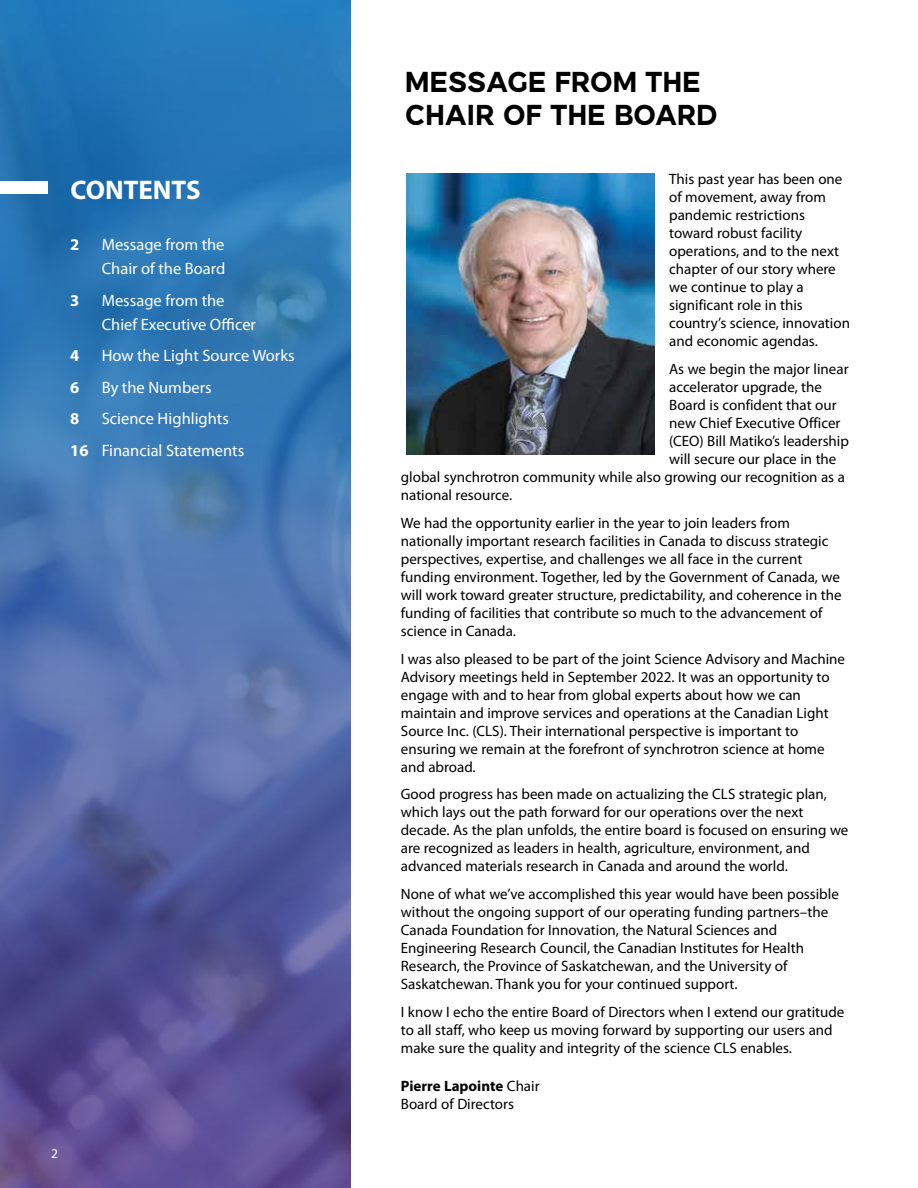
<style>
.page{position:relative;width:918px;height:1188px;background:#fff}
.page>*{position:absolute;margin:0;border:0;box-sizing:border-box;transform-origin:0 0}
.t1{font:700 34.95px/32.1px "Romagna";color:#000;scale:.96 1}
.t2{font:700 27px "Myriad Pro";color:#fff}
.t3{font:16.5px/24px "Myriad Pro";color:#fff}
.t4{font:700 16.5px "Myriad Pro";color:#fff}
.t5{font:15px/18px "Myriad Pro";color:#000}
.t6{font:13.5px "Myriad Pro";color:#fff}
.s1{font-weight:700}
</style>
<div class="page">
<img style="left:407px;top:173px;width:247px;height:281px">
<img style="left:0;top:0;width:351px;height:1188px">
<div style="left:0;top:181px;width:47px;height:13px;background:#fff"></div>
<h2 class="t2" style="left:70px;top:172px;width:132px">CONTENTS</h2>
<p class="t4" style="left:70px;top:234px;width:11px">2</p>
<p class="t3" style="left:102px;top:232px;width:125px">Message from the<br>Chair of the Board</p>
<p class="t4" style="left:70px;top:289px;width:11px">3</p>
<p class="t3" style="left:102px;top:288px;width:156px">Message from the<br>Chief Executive Officer</p>
<p class="t4" style="left:70px;top:345px;width:11px">4</p>
<p class="t3" style="left:102px;top:343px;width:194px">How the Light Source Works</p>
<p class="t4" style="left:70px;top:377px;width:11px">6</p>
<p class="t3" style="left:102px;top:375px;width:111px">By the Numbers</p>
<p class="t4" style="left:70px;top:408px;width:11px">8</p>
<p class="t3" style="left:70px;top:403px;width:176px;line-height:31.5px;text-indent:31px">Science Highlights<br><span class="s1">16</span> Financial Statements</p>
<p class="t6" style="left:51px;top:1145px;width:8px">2</p>
<h1 class="t1" style="left:405px;top:66px;width:327px">MESSAGE FROM THE<br>CHAIR OF THE BOARD</h1>
<p class="t5" style="left:669px;top:170px;width:182px">This past year has been one of movement, away from pandemic restrictions toward robust facility operations, and to the next chapter of our story where we continue to play a significant role in this country’s science, innovation and economic agendas.</p>
<p class="t5" style="left:669px;top:360px;width:181px">As we begin the major linear</p>
<p class="t5" style="left:669px;top:378px;width:154px">accelerator upgrade, the</p>
<p class="t5" style="left:669px;top:396px;width:169px">Board is confident that our</p>
<p class="t5" style="left:669px;top:414px;width:173px">new Chief Executive Officer</p>
<p class="t5" style="left:669px;top:432px;width:181px">(CEO) Bill Matiko’s leadership</p>
<p class="t5" style="left:669px;top:450px;width:169px">will secure our place in the</p>
<p class="t5" style="left:401px;top:468px;width:446px">global synchrotron community while also growing our recognition as a</p>
<p class="t5" style="left:401px;top:486px;width:113px">national resource.</p>
<p class="t5" style="left:401px;top:514px;width:442px">We had the opportunity earlier in the year to join leaders from nationally important research facilities in Canada to discuss strategic perspectives, expertise, and challenges we all face in the current funding environment. Together, led by the Government of Canada, we will work toward greater structure, predictability, and coherence in the funding of facilities that contribute so much to the advancement of science in Canada.</p>
<p class="t5" style="left:401px;top:649px;width:446px">I was also pleased to be part of the joint Science Advisory and Machine Advisory meetings held in September 2022. It was an opportunity to engage with and to hear from global experts about how we can maintain and improve services and operations at the Canadian Light Source Inc. (CLS). Their international perspective is important to ensuring we remain at the forefront of synchrotron science at home and abroad.</p>
<p class="t5" style="left:401px;top:785px;width:449px">Good progress has been made on actualizing the CLS strategic plan, which lays out the path forward for our operations over the next decade. As the plan unfolds, the entire board is focused on ensuring we are recognized as leaders in health, agriculture, environment, and advanced materials research in Canada and around the world.</p>
<p class="t5" style="left:401px;top:885px;width:440px">None of what we’ve accomplished this year would have been possible without the ongoing support of our operating funding partners–the Canada Foundation for Innovation, the Natural Sciences and Engineering Research Council, the Canadian Institutes for Health Research, the Province of Saskatchewan, and the University of Saskatchewan. Thank you for your continued support.</p>
<p class="t5" style="left:401px;top:1003px;width:445px">I know I echo the entire Board of Directors when I extend our gratitude to all staff, who keep us moving forward by supporting our users and make sure the quality and integrity of the science CLS enables.</p>
<p class="t5" style="left:401px;top:1077px;width:140px"><span class="s1">Pierre Lapointe</span> Chair<br>Board of Directors</p>
</div>
